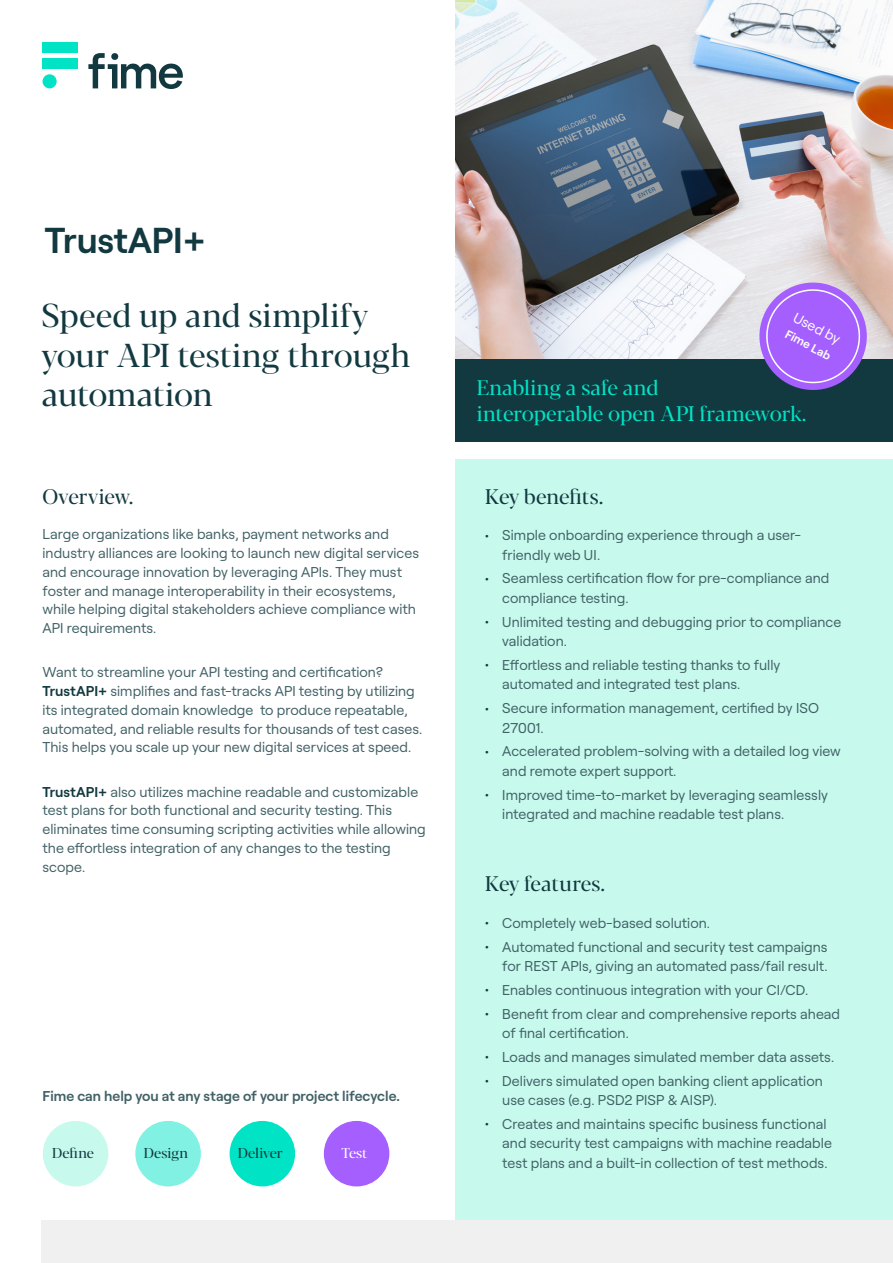
<style>
.page{position:relative;width:893px;height:1263px;background:#fff}
.page>*{position:absolute;margin:0;border:0;box-sizing:border-box;transform-origin:0 0}
.Product_name__Roobert_SemiBold{font:600 36px "Roobert";letter-spacing:-.005em;color:#123940}
.Product_intro{font:33px/39.6px "Blacker Pro Dis";color:#123940}
.Section_Heading{font:21px/25.5px "Blacker Pro Dis";letter-spacing:-.005em;color:#00e4c5}
.Section_Heading-2{font:21px "Blacker Pro Dis";letter-spacing:-.005em;color:#123940}
.Bodycopy_9_5pt__6mm_spacing{font:14.25px/19.5px "Roobert";letter-spacing:.005em;color:#416166}
.Bodycopy_9_5pt__2mm_spacing{font:600 14.25px "Roobert";color:#416166}
.Bodycopy_9_5pt__Roobert_SemiBold{font:14.25px "Blacker Pro Dis";color:#123940}
.Bodycopy_9_5pt__6mm_spacing-2{font:14.25px "Roobert";color:#fff}
.Bodycopy_9_5pt__Roobert_SemiBold-2{font:14.25px "Blacker Pro Dis";color:#fff}
.Bodycopy_9_5pt__6mm_spacing-3{font:600 12px "Roobert";color:#fff}
.s1{font-weight:600;color:#123940}
.s2{color:#123940}
</style>
<div class="page">
<div style="left:43px;top:58px;width:35px;height:11px;background:#00e4c5"></div>
<div style="left:43px;top:43px;width:35px;height:10px;background:#00e4c5"></div>
<div style="left:43px;top:74px;width:14px;height:14px;background:#00e4c5;border-radius:50%"></div>
<svg style="left:88px;top:53px;width:95px;height:36px"></svg>
<img style="left:455px;top:0;width:438px;height:359px">
<div style="left:455px;top:459px;width:438px;height:761px;background:#c7f9ed"></div>
<div style="left:455px;top:359px;width:438px;height:83px;background:#123940"></div>
<svg style="left:752px;top:275px;width:122px;height:115px"></svg>
<svg style="left:662px;top:109px;width:22px;height:20px"></svg>
<div style="left:41px;top:1220px;width:851px;height:43px;background:#f0f0f0"></div>
<div style="left:43px;top:1121px;width:65px;height:65px;background:#c7f9ed;border-radius:50%"></div>
<div style="left:135px;top:1121px;width:66px;height:65px;background:#80f1e2;border-radius:50%"></div>
<div style="left:230px;top:1121px;width:65px;height:65px;background:#00e4c5;border-radius:50%"></div>
<div style="left:324px;top:1121px;width:65px;height:65px;background:#a55fff;border-radius:50%"></div>
<p class="Product_name__Roobert_SemiBold" style="left:45px;top:212px;width:163px">TrustAPI+</p>
<p class="Product_intro" style="left:42px;top:295px;width:370px">Speed up and simplify your API testing through automation</p>
<p class="Bodycopy_9_5pt__6mm_spacing-2" style="left:799px;top:307px;width:53px;rotate:28deg">Used by</p>
<p class="Bodycopy_9_5pt__6mm_spacing-3" style="left:790px;top:325px;width:51px;rotate:28deg">Fime Lab</p>
<p class="Section_Heading" style="left:477px;top:375px;width:331px">Enabling a safe and<br>interoperable open API framework.</p>
<p class="Section_Heading-2" style="left:43px;top:482px;width:93px">Overview.</p>
<p class="Bodycopy_9_5pt__6mm_spacing" style="left:43px;top:524px;width:378px;line-height:18.8px">Large organizations like banks, payment networks and industry alliances are looking to launch new digital services and encourage innovation by leveraging APIs. They must foster and manage interoperability in their ecosystems, while helping digital stakeholders achieve compliance with API requirements.</p>
<p class="Bodycopy_9_5pt__6mm_spacing" style="left:43px;top:662px;width:381px;line-height:18.8px">Want to streamline your API testing and certification?<br><span class="s1">TrustAPI+</span> simplifies and fast-tracks API testing by utilizing its integrated domain knowledge to produce repeatable, automated, and reliable results for thousands of test cases.<br>This helps you scale up your new digital services at speed.</p>
<p class="Bodycopy_9_5pt__6mm_spacing" style="left:43px;top:781px;width:385px;line-height:18.9px"><span class="s1">TrustAPI+</span> also utilizes machine readable and customizable test plans for both functional and security testing. This eliminates time consuming scripting activities while allowing the effortless integration of any changes to the testing scope.</p>
<p class="Bodycopy_9_5pt__2mm_spacing" style="left:43px;top:1085px;width:359px">Fime can help you at any stage of your project lifecycle.</p>
<p class="Bodycopy_9_5pt__Roobert_SemiBold" style="left:52px;top:1144px;width:43px">Define</p>
<p class="Bodycopy_9_5pt__Roobert_SemiBold" style="left:144px;top:1144px;width:46px">Design</p>
<p class="Bodycopy_9_5pt__Roobert_SemiBold" style="left:238px;top:1144px;width:47px">Deliver</p>
<p class="Bodycopy_9_5pt__Roobert_SemiBold-2" style="left:341px;top:1144px;width:28px">Test</p>
<p class="Section_Heading-2" style="left:485px;top:482px;width:120px">Key benefits.</p>
<p class="Bodycopy_9_5pt__6mm_spacing" style="left:502px;top:524px;width:300px;text-indent:-17px"><span class="s2">•</span> Simple onboarding experience through a user&shy;friendly web UI.</p>
<p class="Bodycopy_9_5pt__6mm_spacing" style="left:502px;top:567px;width:329px;text-indent:-17px"><span class="s2">•</span> Seamless certification flow for pre-compliance and compliance testing.</p>
<p class="Bodycopy_9_5pt__6mm_spacing" style="left:502px;top:611px;width:341px;text-indent:-17px"><span class="s2">•</span> Unlimited testing and debugging prior to compliance validation.</p>
<p class="Bodycopy_9_5pt__6mm_spacing" style="left:502px;top:654px;width:280px;text-indent:-17px"><span class="s2">•</span> Effortless and reliable testing thanks to fully automated and integrated test plans.</p>
<p class="Bodycopy_9_5pt__6mm_spacing" style="left:502px;top:697px;width:318px;text-indent:-17px"><span class="s2">•</span> Secure information management, certified by ISO<br>27001.</p>
<p class="Bodycopy_9_5pt__6mm_spacing" style="left:502px;top:740px;width:340px;text-indent:-17px"><span class="s2">•</span> Accelerated problem-solving with a detailed log view and remote expert support.</p>
<p class="Bodycopy_9_5pt__6mm_spacing" style="left:502px;top:784px;width:327px;text-indent:-17px"><span class="s2">•</span> Improved time-to-market by leveraging seamlessly integrated and machine readable test plans.</p>
<p class="Section_Heading-2" style="left:485px;top:870px;width:121px">Key features.</p>
<p class="Bodycopy_9_5pt__6mm_spacing" style="left:485px;top:912px;width:226px"><span class="s2">•</span> Completely web-based solution.</p>
<p class="Bodycopy_9_5pt__6mm_spacing" style="left:485px;top:936px;width:344px;text-align:right"><span class="s2">•</span> Automated functional and security test campaigns for REST APIs, giving an automated pass/fail result.</p>
<p class="Bodycopy_9_5pt__6mm_spacing" style="left:485px;top:979px;width:325px"><span class="s2">•</span> Enables continuous integration with your CI/CD.</p>
<p class="Bodycopy_9_5pt__6mm_spacing" style="left:502px;top:1003px;width:339px;text-indent:-17px"><span class="s2">•</span> Benefit from clear and comprehensive reports ahead of final certification.</p>
<p class="Bodycopy_9_5pt__6mm_spacing" style="left:485px;top:1046px;width:350px"><span class="s2">•</span> Loads and manages simulated member data assets.</p>
<p class="Bodycopy_9_5pt__6mm_spacing" style="left:502px;top:1070px;width:322px;text-indent:-17px"><span class="s2">•</span> Delivers simulated open banking client application use cases (e.g. PSD2 PISP &amp; AISP).</p>
<p class="Bodycopy_9_5pt__6mm_spacing" style="left:502px;top:1113px;width:331px;text-indent:-17px"><span class="s2">•</span> Creates and maintains specific business functional and security test campaigns with machine readable test plans and a built-in collection of test methods.</p>
</div>
